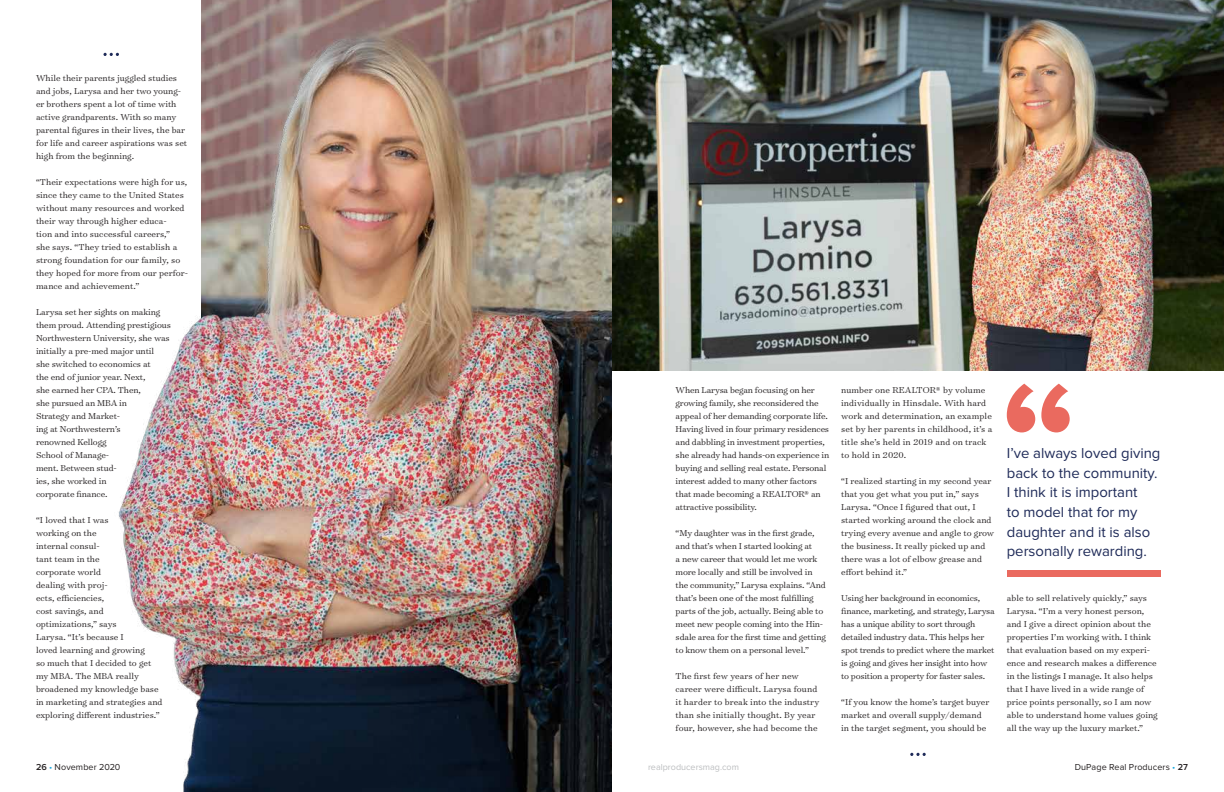
<style>
.page{position:relative;width:1224px;height:792px;background:#fff}
.page>*{position:absolute;margin:0;border:0;box-sizing:border-box;transform-origin:0 0}
.t1{font:14.9px/19.7px "Proxima Nova";color:#1e2a58}
.t2{font:300 9.8px/13px "Surveyor Text";letter-spacing:-.01em;color:#231f20}
.t3{font:300 9.8px/13px "Surveyor Text";letter-spacing:.01em;color:#231f20}
.t4{font:9px "Proxima Nova";letter-spacing:.01em;color:#231f20}
.t5{font:9px "Proxima Nova";color:#bcbec0}
.s1{font-weight:600}
.s2{color:#19a8e0}
</style>
<div class="page">
<img style="left:612px;top:0;width:612px;height:370px">
<img style="left:104px;top:0;width:508px;height:792px">
<svg style="left:103px;top:53px;width:16px;height:3px"></svg>
<svg style="left:910px;top:753px;width:16px;height:3px"></svg>
<div style="left:1007px;top:570px;width:153px;height:7px;background:#ea6a5f"></div>
<svg style="left:1007px;top:384px;width:63px;height:48px"></svg>
<p class="t2" style="left:36px;top:71px;width:153px">While their parents juggled studies and jobs, Larysa and her two young&shy;er brothers spent a lot of time with active grandparents. With so many parental figures in their lives, the bar for life and career aspirations was set high from the beginning.</p>
<p class="t2" style="left:36px;top:175px;width:154px">“Their expectations were high for us, since they came to the United States without many resources and worked their way through higher educa-<br>tion and into successful careers,”<br>she says. “They tried to establish a strong foundation for our family, so they hoped for more from our perfor&shy;mance and achievement.”</p>
<p class="t2" style="left:36px;top:305px;width:137px">Larysa set her sights on making them proud. Attending prestigious<br>Northwestern University, she was initially a pre-med major until<br>she switched to economics at<br>the end of junior year. Next,<br>she earned her CPA. Then,<br>she pursued an MBA in<br>Strategy and Market-<br>ing at Northwestern’s<br>renowned Kellogg<br>School of Manage-<br>ment. Between stud-<br>ies, she worked in<br>corporate finance.</p>
<p class="t2" style="left:36px;top:513px;width:128px">“I loved that I was<br>working on the<br>internal consul-<br>tant team in the<br>corporate world<br>dealing with proj-<br>ects, efficiencies,<br>cost savings, and optimizations,” says<br>Larysa. “It’s because I<br>loved learning and growing<br>so much that I decided to get my MBA. The MBA really broadened my knowledge base in marketing and strategies and exploring different industries.”</p>
<p class="t2" style="left:676px;top:383px;width:155px">When Larysa began focusing on her growing family, she reconsidered the appeal of her demanding corporate life.<br>Having lived in four primary residences and dabbling in investment properties, she already had hands-on experience in buying and selling real estate. Personal interest added to many other factors that made becoming a REALTOR® an attractive possibility.</p>
<p class="t2" style="left:676px;top:526px;width:152px">“My daughter was in the first grade, and that’s when I started looking at<br>a new career that would let me work more locally and still be involved in the community,” Larysa explains. “And that’s been one of the most fulfilling parts of the job, actually. Being able to meet new people coming into the Hin&shy;sdale area for the first time and getting to know them on a personal level.”</p>
<p class="t3" style="left:676px;top:669px;width:145px">The first few years of her new career were difficult. Larysa found it harder to break into the industry than she initially thought. By year four, however, she had become the</p>
<p class="t3" style="left:841px;top:383px;width:153px">number one REALTOR® by volume individually in Hinsdale. With hard work and determination, an example set by her parents in childhood, it’s a title she’s held in 2019 and on track to hold in 2020.</p>
<p class="t2" style="left:841px;top:474px;width:155px">“I realized starting in my second year that you get what you put in,” says Larysa. “Once I figured that out, I started working around the clock and trying every avenue and angle to grow the business. It really picked up and there was a lot of elbow grease and effort behind it.”</p>
<p class="t2" style="left:841px;top:591px;width:155px">Using her background in economics, finance, marketing, and strategy, Larysa has a unique ability to sort through detailed industry data. This helps her spot trends to predict where the market is going and gives her insight into how to position a property for faster sales.</p>
<p class="t2" style="left:841px;top:695px;width:150px">“If you know the home’s target buyer market and overall supply/demand in the target segment, you should be</p>
<h1 class="t1" style="left:1007px;top:443px;width:155px">I’ve always loved giving back to the community.<br>I think it is important<br>to model that for my daughter and it is also personally rewarding.</h1>
<p class="t2" style="left:1007px;top:591px;width:152px">able to sell relatively quickly,” says Larysa. “I’m a very honest person, and I give a direct opinion about the properties I’m working with. I think that evaluation based on my experi&shy;ence and research makes a difference in the listings I manage. It also helps that I have lived in a wide range of price points personally, so I am now able to understand home values going all the way up the luxury market.”</p>
<p class="t4" style="left:36px;top:762px;width:86px"><span class="s1">26</span> <span class="s2">•</span> November 2020</p>
<p class="t5" style="left:648px;top:762px;width:92px">realproducersmag.com</p>
<p class="t4" style="left:1075px;top:762px;width:115px">DuPage Real Producers <span class="s2">•</span> <span class="s1">27</span></p>
</div>
